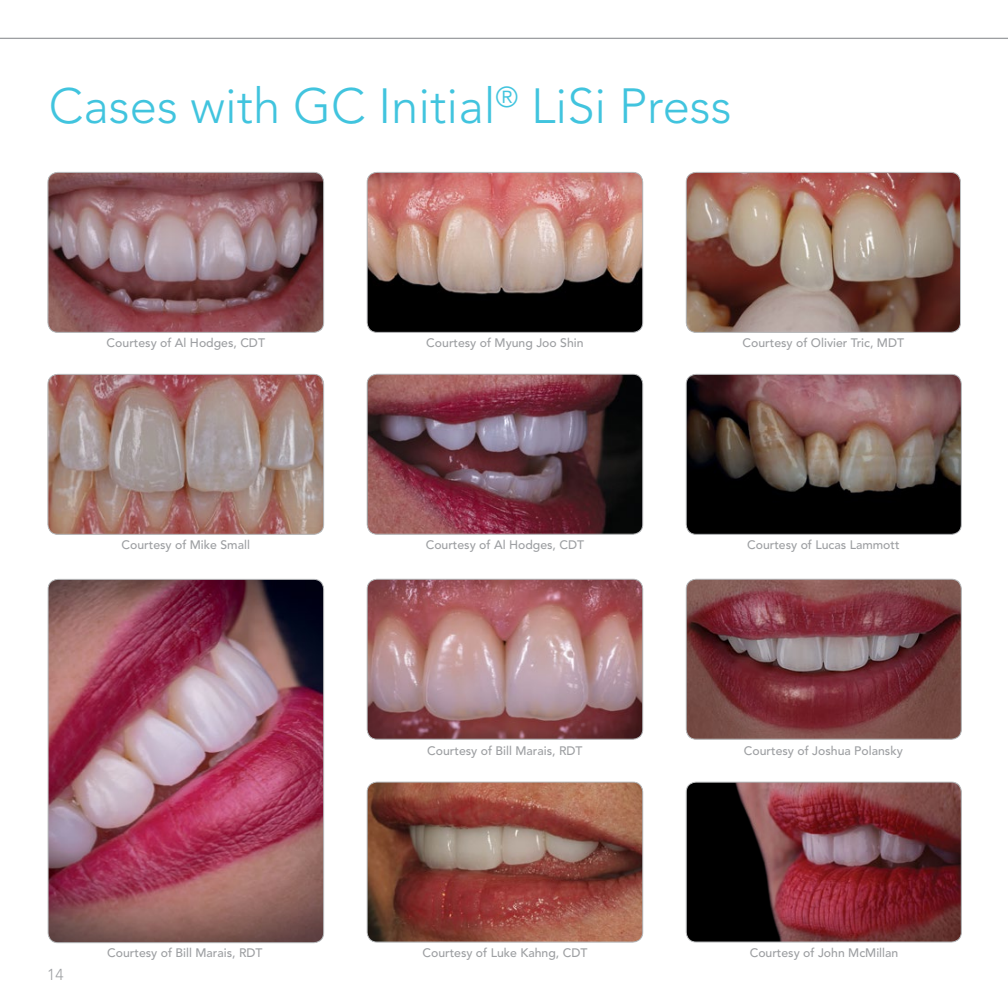
<style>
.page{position:relative;width:1008px;height:1008px;background:#fff}
.page>*{position:absolute;margin:0;border:0;box-sizing:border-box;transform-origin:0 0}
.t1{font:300 49px "Avenir LT";color:#41c4de}
.t2{font:300 15.75px "Avenir LT";color:#9d9fa2}
.t3{font:500 12.25px "Avenir LT Std";color:#9d9fa2}
</style>
<div class="page">
<hr style="left:0;top:38px;width:1008px;height:1px;background:#9d9fa2">
<img style="left:49px;top:172px;width:275px;height:160px">
<div style="left:47px;top:172px;width:277px;height:161px;border:1px solid #bcbec0;border-radius:10px"></div>
<img style="left:367px;top:374px;width:276px;height:160px">
<div style="left:367px;top:374px;width:276px;height:161px;border:1px solid #bcbec0;border-radius:10px"></div>
<img style="left:686px;top:172px;width:275px;height:160px">
<div style="left:686px;top:172px;width:275px;height:161px;border:1px solid #bcbec0;border-radius:10px"></div>
<img style="left:49px;top:374px;width:275px;height:160px">
<div style="left:47px;top:374px;width:277px;height:161px;border:1px solid #bcbec0;border-radius:10px"></div>
<img style="left:686px;top:374px;width:275px;height:160px">
<div style="left:686px;top:374px;width:276px;height:161px;border:1px solid #bcbec0;border-radius:10px"></div>
<img style="left:367px;top:172px;width:276px;height:160px">
<div style="left:367px;top:172px;width:276px;height:161px;border:1px solid #bcbec0;border-radius:10px"></div>
<img style="left:48px;top:579px;width:276px;height:364px">
<div style="left:48px;top:579px;width:276px;height:364px;border:1px solid #bcbec0;border-radius:10px"></div>
<img style="left:686px;top:579px;width:275px;height:160px">
<div style="left:686px;top:579px;width:276px;height:161px;border:1px solid #bcbec0;border-radius:10px"></div>
<img style="left:367px;top:579px;width:276px;height:160px">
<div style="left:367px;top:579px;width:276px;height:161px;border:1px solid #bcbec0;border-radius:10px"></div>
<img style="left:367px;top:782px;width:276px;height:160px">
<div style="left:367px;top:782px;width:276px;height:161px;border:1px solid #bcbec0;border-radius:10px"></div>
<div style="left:686px;top:782px;width:275px;height:160px;background:#000;border-radius:10px"></div>
<img style="left:735px;top:782px;width:226px;height:160px">
<div style="left:686px;top:782px;width:276px;height:160px;border:1px solid #bcbec0;border-radius:10px"></div>
<h1 class="t1" style="left:49px;top:78px;width:684px">Cases with GC Initial<sup>®</sup> LiSi Press</h1>
<p class="t3" style="left:107px;top:336px;width:160px">Courtesy of Al Hodges, CDT</p>
<p class="t3" style="left:426px;top:336px;width:159px">Courtesy of Myung Joo Shin</p>
<p class="t3" style="left:743px;top:336px;width:163px">Courtesy of Olivier Tric, MDT</p>
<p class="t3" style="left:122px;top:538px;width:130px">Courtesy of Mike Small</p>
<p class="t3" style="left:747px;top:538px;width:154px">Courtesy of Lucas Lammott</p>
<p class="t3" style="left:426px;top:538px;width:160px">Courtesy of Al Hodges, CDT</p>
<p class="t3" style="left:427px;top:744px;width:157px">Courtesy of Bill Marais, RDT</p>
<p class="t3" style="left:744px;top:744px;width:160px">Courtesy of Joshua Polansky</p>
<p class="t2" style="left:47px;top:965px;width:18px">14</p>
<p class="t3" style="left:107px;top:945px;width:157px">Courtesy of Bill Marais, RDT</p>
<p class="t3" style="left:422px;top:945px;width:167px">Courtesy of Luke Kahng, CDT</p>
<p class="t3" style="left:750px;top:945px;width:150px">Courtesy of John McMillan</p>
</div>
